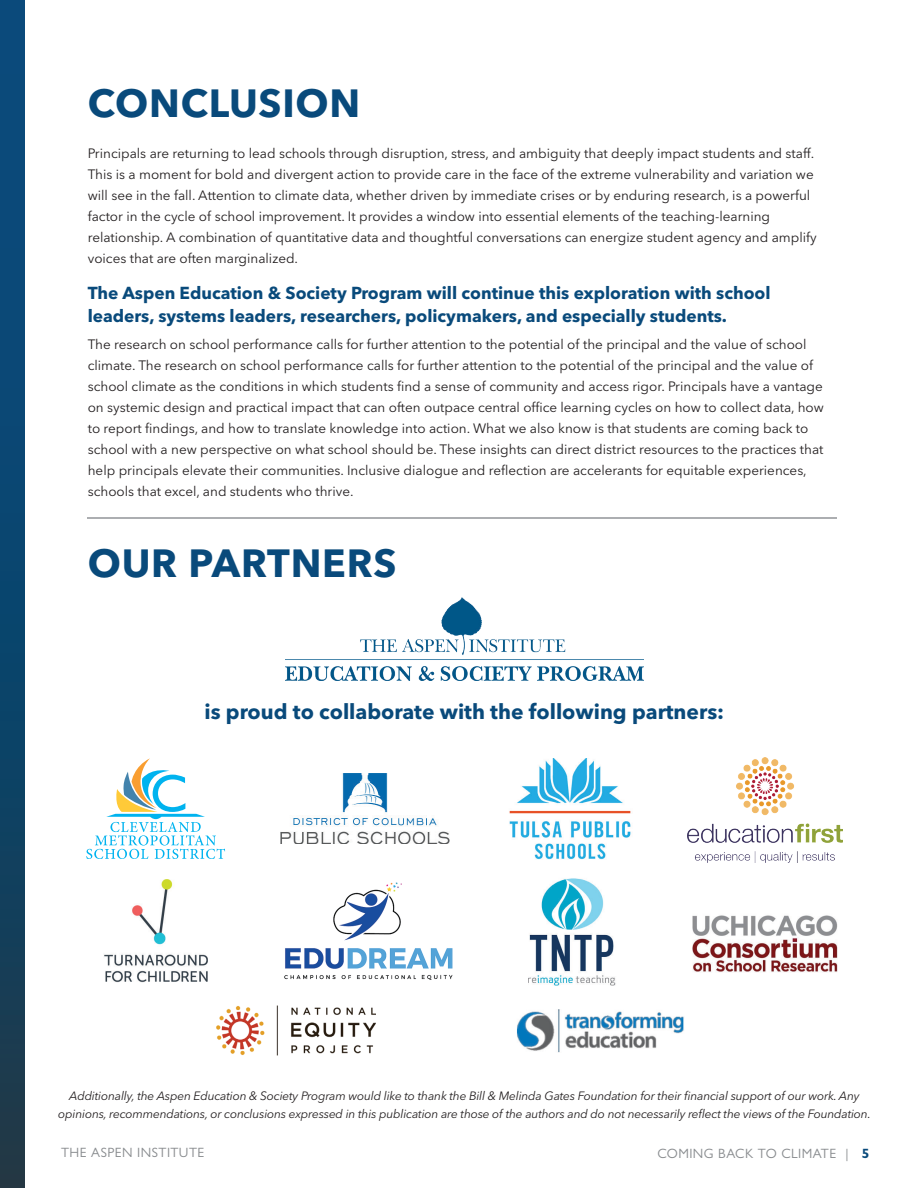
<style>
.page{position:relative;width:918px;height:1188px;background:#fff}
.page>*{position:absolute;margin:0;border:0;box-sizing:border-box;transform-origin:0 0}
.Header_1{font:700 39px "Avenir Next LT Pro";letter-spacing:.02em;color:#094a7b}
.t1{font:700 21px "Avenir Next LT Pro";color:#094a7b}
.t2{font:700 17.25px/22.5px "Avenir Next LT Pro";color:#094a7b}
.t3{font:13.5px/21px "Avenir Next LT Pro";color:#231f20}
.t4{font:13.5px "Gill Sans Nova";letter-spacing:.03em;color:#898c8f}
.t5{font:italic 12px/18px "Avenir Next LT Pro";letter-spacing:-.015em;color:#231f20;text-align:center}
.s1{font-weight:700;color:#094a7b}
</style>
<div class="page">
<div style="left:0;top:0;width:24px;height:1188px;background:linear-gradient(to bottom,#054d84,#193a4d)"></div>
<hr style="left:88px;top:517px;width:749px;height:1px;background:#acaeb1">
<img style="left:217px;top:1005px;width:159px;height:51px">
<img style="left:517px;top:1009px;width:167px;height:43px">
<svg style="left:86px;top:758px;width:139px;height:101px"></svg>
<img style="left:281px;top:774px;width:168px;height:69px">
<img style="left:284px;top:948px;width:168px;height:32px">
<img style="left:333px;top:882px;width:69px;height:59px">
<img style="left:529px;top:878px;width:87px;height:107px">
<img style="left:509px;top:758px;width:122px;height:101px">
<img style="left:104px;top:879px;width:104px;height:104px">
<img style="left:693px;top:915px;width:145px;height:58px">
<img style="left:688px;top:757px;width:154px;height:105px">
<img style="left:286px;top:597px;width:357px;height:84px">
<p class="Header_1" style="left:88px;top:79px;width:274px">CONCLUSION</p>
<p class="t3" style="left:88px;top:143px;width:731px">Principals are returning to lead schools through disruption, stress, and ambiguity that deeply impact students and staff.<br>This is a moment for bold and divergent action to provide care in the face of the extreme vulnerability and variation we will see in the fall. Attention to climate data, whether driven by immediate crises or by enduring research, is a powerful factor in the cycle of school improvement. It provides a window into essential elements of the teaching-learning relationship. A combination of quantitative data and thoughtful conversations can energize student agency and amplify voices that are often marginalized.</p>
<p class="t2" style="left:88px;top:282px;width:684px">The Aspen Education &amp; Society Program will continue this exploration with school leaders, systems leaders, researchers, policymakers, and especially students.</p>
<p class="t3" style="left:88px;top:334px;width:738px">The research on school performance calls for further attention to the potential of the principal and the value of school climate. The research on school performance calls for further attention to the potential of the principal and the value of school climate as the conditions in which students find a sense of community and access rigor. Principals have a vantage on systemic design and practical impact that can often outpace central office learning cycles on how to collect data, how to report findings, and how to translate knowledge into action. What we also know is that students are coming back to school with a new perspective on what school should be. These insights can direct district resources to the practices that help principals elevate their communities. Inclusive dialogue and reflection are accelerants for equitable experiences, schools that excel, and students who thrive.</p>
<p class="Header_1" style="left:88px;top:539px;width:310px">OUR PARTNERS</p>
<p class="t1" style="left:205px;top:699px;width:521px">is proud to collaborate with the following partners:</p>
<p class="t5" style="left:58px;top:1086px;width:814px">Additionally, the Aspen Education &amp; Society Program would like to thank the Bill &amp; Melinda Gates Foundation for their financial support of our work. Any opinions, recommendations, or conclusions expressed in this publication are those of the authors and do not necessarily reflect the views of the Foundation.</p>
<p class="t4" style="left:61px;top:1144px;width:145px">THE ASPEN INSTITUTE</p>
<p class="t4" style="left:657px;top:1145px;width:213px">COMING BACK TO CLIMATE | <span class="s1">5</span></p>
</div>
